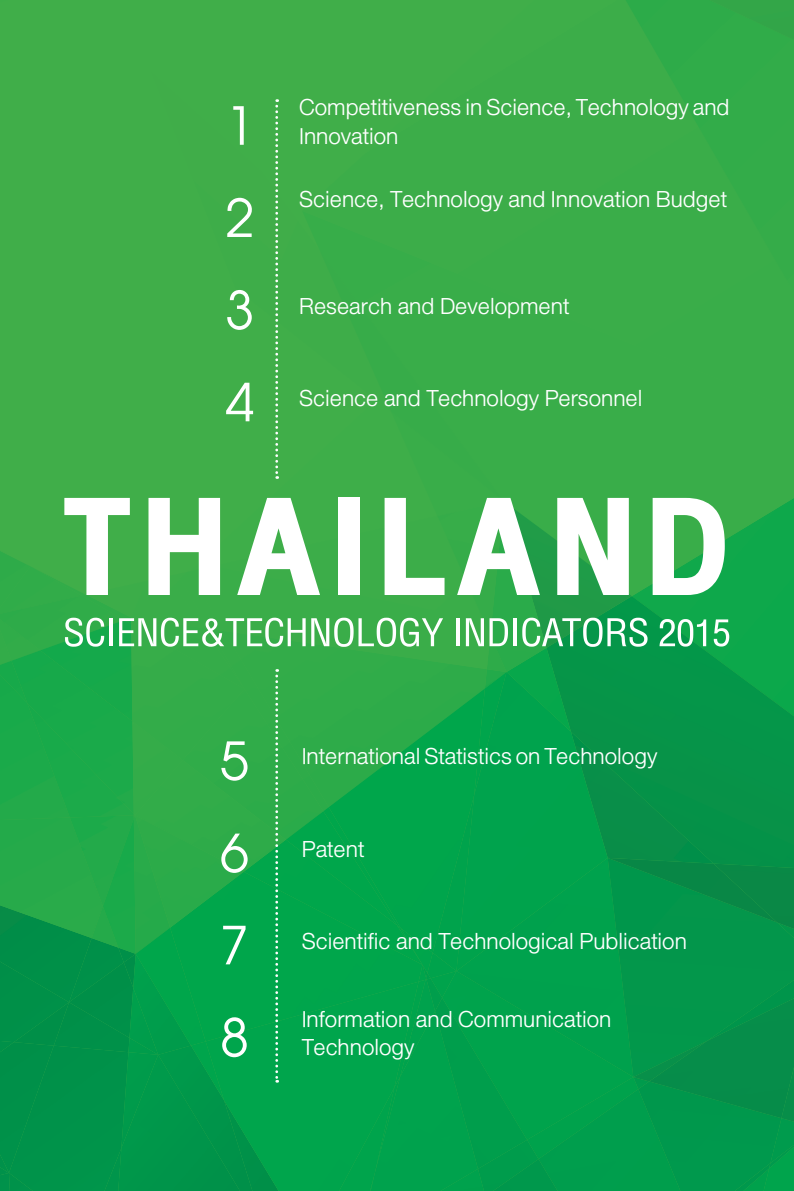
<style>
.page{position:relative;width:794px;height:1191px;background:#fff}
.page>*{position:absolute;margin:0;border:0;box-sizing:border-box;transform-origin:0 0}
.t1{font:900 condensed 190.4px "DB Helvethaica X";letter-spacing:.06em;color:#fff}
.t2{font:104.3px "DB Fong Nam X";color:#fff}
.t3{font:condensed 54.77px "DB Helvethaica X";letter-spacing:-.01em;color:#fff}
.t4{font:32.73px/28.7px "DB Helvethaica X Li";color:#fff}
</style>
<div class="page">
<div style="left:329px;top:669px;width:158px;height:19px;background:#30ac49"></div>
<img style="left:422px;top:952px;width:5px;height:12px">
<img style="left:329px;top:688px;width:127px;height:264px">
<img style="left:442px;top:978px;width:14px;height:19px">
<div style="left:527px;top:1077px;width:106px;height:62px;background:#00a34c"></div>
<img style="left:427px;top:952px;width:29px;height:26px">
<div style="left:456px;top:971px;width:151px;height:106px;background:#00a24d"></div>
<img style="left:607px;top:922px;width:187px;height:155px">
<img style="left:607px;top:868px;width:106px;height:54px">
<img style="left:633px;top:1081px;width:5px;height:8px">
<img style="left:633px;top:1041px;width:16px;height:40px">
<div style="left:456px;top:672px;width:151px;height:299px;background:#00a34d"></div>
<div style="left:433px;top:795px;width:41px;height:176px;background:#00a34c"></div>
<div style="left:538px;top:1089px;width:100px;height:102px;background:#009e4d"></div>
<div style="left:707px;top:980px;width:87px;height:18px;background:#03974b"></div>
<div style="left:638px;top:1081px;width:132px;height:110px;background:#00994d"></div>
<img style="left:649px;top:998px;width:145px;height:120px">
<img style="left:777px;top:929px;width:17px;height:9px">
<img style="left:713px;top:868px;width:81px;height:61px">
<img style="left:546px;top:635px;width:248px;height:233px">
<img style="left:506px;top:648px;width:65px;height:83px">
<div style="left:116px;top:334px;width:19px;height:116px;background:#40ae49"></div>
<div style="left:47px;top:306px;width:88px;height:28px;background:#40ae49"></div>
<div style="left:166px;top:479px;width:136px;height:55px;background:#40ae49"></div>
<div style="left:189px;top:516px;width:301px;height:153px;background:#3aad49"></div>
<svg style="left:302px;top:410px;width:492px;height:225px;background:#30ab49"></svg>
<img style="left:391px;top:501px;width:46px;height:15px">
<img style="left:546px;top:501px;width:86px;height:147px">
<img style="left:490px;top:501px;width:56px;height:171px">
<img style="left:437px;top:501px;width:67px;height:134px">
<div style="left:320px;top:410px;width:184px;height:91px;background:#3bad49"></div>
<div style="left:98px;top:0;width:37px;height:62px;background:#40ae49"></div>
<div style="left:0;top:0;width:98px;height:62px;background:#40ae49"></div>
<svg style="left:0;top:0;width:8px;height:2px"></svg>
<div style="left:0;top:62px;width:135px;height:244px;background:#40ae49"></div>
<div style="left:0;top:155px;width:36px;height:90px;background:#40ae49"></div>
<div style="left:320px;top:0;width:474px;height:410px;background:#3cad49"></div>
<svg style="left:625px;top:0;width:169px;height:293px;background:#36ac49"></svg>
<div style="left:709px;top:0;width:85px;height:40px;background:#31a949"></div>
<img style="left:770px;top:1118px;width:24px;height:26px">
<img style="left:781px;top:1067px;width:13px;height:54px">
<div style="left:743px;top:1146px;width:51px;height:45px;background:#009d4c"></div>
<img style="left:769px;top:1144px;width:25px;height:24px">
<img style="left:0;top:1175px;width:9px;height:16px">
<svg style="left:0;top:1172px;width:9px;height:3px"></svg>
<img style="left:0;top:703px;width:27px;height:114px">
<img style="left:0;top:1002px;width:14px;height:40px">
<div style="left:0;top:938px;width:69px;height:64px;background:#008f48"></div>
<img style="left:0;top:1042px;width:14px;height:130px">
<div style="left:14px;top:1002px;width:40px;height:43px;background:#009048"></div>
<img style="left:0;top:817px;width:92px;height:121px">
<img style="left:70px;top:815px;width:64px;height:91px">
<img style="left:69px;top:938px;width:49px;height:24px">
<img style="left:118px;top:954px;width:6px;height:8px">
<div style="left:9px;top:1045px;width:112px;height:146px;background:#00924a"></div>
<div style="left:54px;top:1002px;width:74px;height:50px;background:#009049"></div>
<div style="left:69px;top:962px;width:60px;height:76px;background:#009049"></div>
<img style="left:124px;top:954px;width:9px;height:33px">
<img style="left:92px;top:906px;width:11px;height:41px">
<img style="left:103px;top:818px;width:31px;height:136px">
<img style="left:134px;top:815px;width:2px;height:139px">
<div style="left:118px;top:1054px;width:40px;height:137px;background:#00964a"></div>
<div style="left:158px;top:1054px;width:48px;height:137px;background:#00964a"></div>
<div style="left:121px;top:1052px;width:37px;height:96px;background:#009a4b"></div>
<img style="left:128px;top:1038px;width:1px;height:16px">
<img style="left:129px;top:987px;width:4px;height:67px">
<img style="left:133px;top:954px;width:58px;height:100px">
<img style="left:191px;top:1045px;width:15px;height:55px">
<img style="left:136px;top:927px;width:70px;height:118px">
<img style="left:99px;top:458px;width:11px;height:15px">
<img style="left:0;top:317px;width:39px;height:25px">
<img style="left:156px;top:546px;width:5px;height:12px">
<img style="left:0;top:309px;width:23px;height:8px">
<svg style="left:124px;top:617px;width:7px;height:3px"></svg>
<div style="left:0;top:342px;width:99px;height:207px;background:#40ae49"></div>
<div style="left:30px;top:473px;width:126px;height:121px;background:#40ae49"></div>
<img style="left:86px;top:581px;width:45px;height:36px">
<img style="left:0;top:326px;width:11px;height:19px">
<img style="left:146px;top:558px;width:22px;height:18px">
<div style="left:131px;top:576px;width:46px;height:48px;background:#3aad49"></div>
<img style="left:0;top:650px;width:11px;height:10px">
<img style="left:0;top:566px;width:81px;height:29px">
<img style="left:0;top:595px;width:124px;height:55px">
<img style="left:0;top:660px;width:11px;height:43px">
<img style="left:11px;top:650px;width:121px;height:164px">
<img style="left:40px;top:620px;width:92px;height:101px">
<img style="left:132px;top:760px;width:3px;height:55px">
<div style="left:131px;top:624px;width:113px;height:136px;background:#35ac49"></div>
<img style="left:0;top:549px;width:30px;height:17px">
<div style="left:209px;top:629px;width:120px;height:178px;background:#33ac49"></div>
<img style="left:323px;top:807px;width:78px;height:32px">
<div style="left:39px;top:334px;width:77px;height:124px;background:#40ae49"></div>
<div style="left:110px;top:450px;width:56px;height:96px;background:#40ae49"></div>
<img style="left:23px;top:306px;width:24px;height:30px">
<img style="left:161px;top:534px;width:28px;height:40px">
<div style="left:177px;top:571px;width:47px;height:60px;background:#3aad49"></div>
<div style="left:0;top:254px;width:31px;height:55px;background:#40ae49"></div>
<div style="left:183px;top:689px;width:140px;height:122px;background:#30ac49"></div>
<img style="left:397px;top:839px;width:25px;height:32px">
<img style="left:286px;top:811px;width:111px;height:60px">
<div style="left:135px;top:760px;width:151px;height:111px;background:#30ac49"></div>
<img style="left:206px;top:1041px;width:165px;height:150px">
<div style="left:170px;top:871px;width:252px;height:170px;background:#00a64b"></div>
<img style="left:370px;top:1173px;width:1px;height:18px">
<img style="left:135px;top:815px;width:109px;height:112px">
<img style="left:394px;top:979px;width:6px;height:32px">
<img style="left:418px;top:964px;width:7px;height:15px">
<div style="left:371px;top:1011px;width:69px;height:180px;background:#00a34d"></div>
<div style="left:400px;top:979px;width:35px;height:97px;background:#00a34d"></div>
<img style="left:440px;top:1168px;width:38px;height:23px">
<img style="left:422px;top:964px;width:5px;height:14px">
<div style="left:435px;top:997px;width:92px;height:171px;background:#00a34c"></div>
<img style="left:426px;top:978px;width:16px;height:33px">
<div style="left:478px;top:1139px;width:60px;height:52px;background:#009d4c"></div>
<svg style="left:425px;top:973px;width:5px;height:6px"></svg>
<div style="left:493px;top:1159px;width:64px;height:32px;background:#009b4c"></div>
<div style="left:135px;top:0;width:185px;height:479px;background:#40ae49"></div>
<svg style="left:275px;top:669px;width:3px;height:413px"></svg>
<h2 class="t2" style="left:225px;top:68px;width:30px">1</h2>
<h2 class="t2" style="left:225px;top:160px;width:30px">2</h2>
<h2 class="t2" style="left:225px;top:252px;width:30px">3</h2>
<h2 class="t2" style="left:225px;top:344px;width:30px">4</h2>
<p class="t4" style="left:299px;top:93px;width:432px">Competitiveness in Science, Technology and<br>Innovation</p>
<p class="t4" style="left:299px;top:185px;width:429px">Science, Technology and Innovation Budget</p>
<p class="t4" style="left:299px;top:291px;width:272px">Research and Development</p>
<p class="t4" style="left:299px;top:383px;width:345px">Science and Technology Personnel</p>
<h1 class="t1" style="left:63px;top:440px;width:668px">THAILAND</h1>
<h3 class="t3" style="left:63px;top:602px;width:669px">SCIENCE&amp;TECHNOLOGY INDICATORS 2015</h3>
<h2 class="t2" style="left:220px;top:703px;width:30px">5</h2>
<h2 class="t2" style="left:220px;top:795px;width:30px">6</h2>
<h2 class="t2" style="left:220px;top:887px;width:30px">7</h2>
<h2 class="t2" style="left:220px;top:979px;width:30px">8</h2>
<p class="t4" style="left:302px;top:742px;width:357px">International Statistics on Technology</p>
<p class="t4" style="left:302px;top:834px;width:64px">Patent</p>
<p class="t4" style="left:302px;top:926px;width:387px">Scientific and Technological Publication</p>
<p class="t4" style="left:302px;top:1004px;width:311px">Information and Communication<br>Technology</p>
</div>
